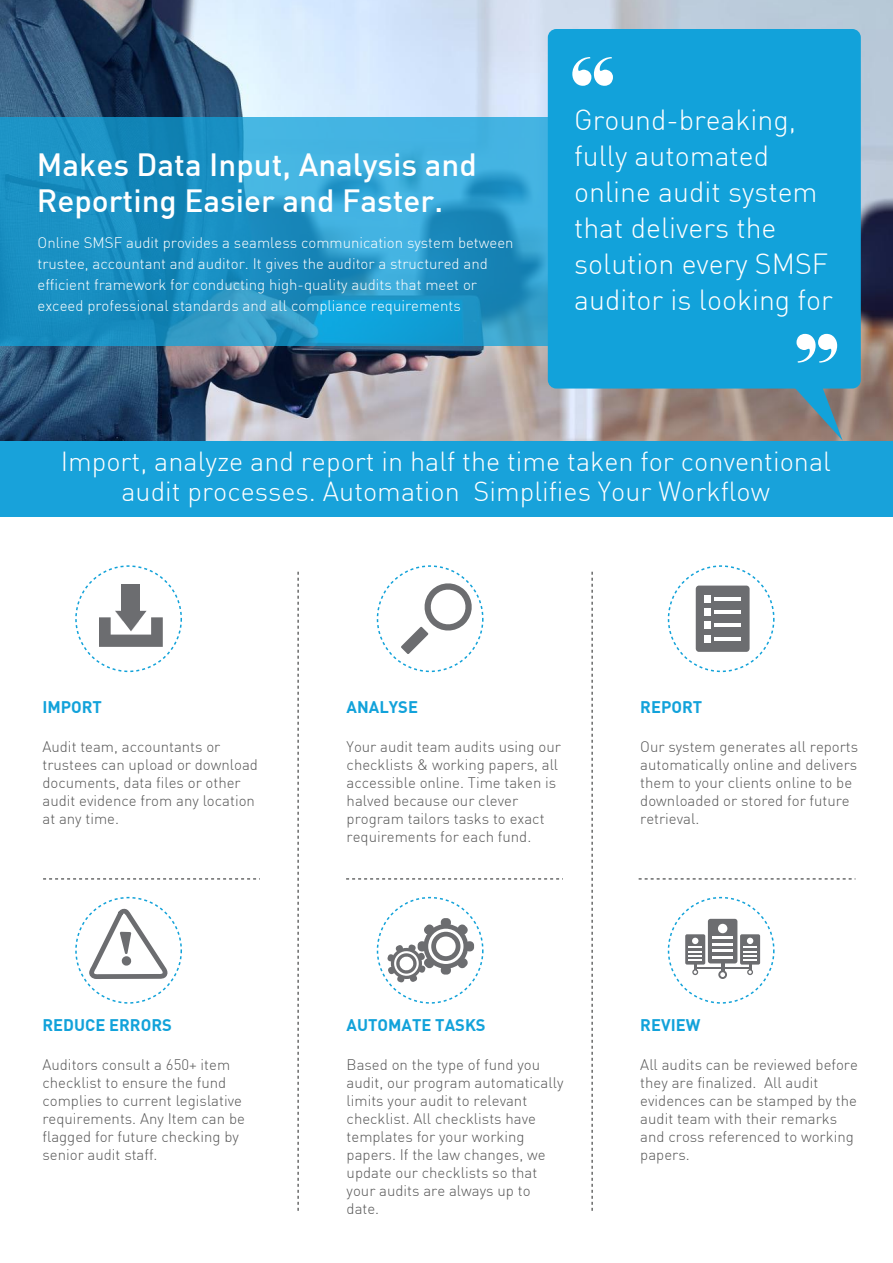
<style>
.page{position:relative;width:893px;height:1263px;background:#fff}
.page>*{position:absolute;margin:0;border:0;box-sizing:border-box;transform-origin:0 0}
.t1{font:94.5px "Elephant";color:#fff}
.t2{font:500 31.5px/36px "DINOT";color:#fff}
.t3{font:300 28.5px/36px "DINOT";color:#fff}
.t4{font:300 27px/30px "DINOT";color:#fff;text-align:center}
.t5{font:700 16.5px "DINOT";color:#12a2da}
.t6{font:300 15px/18px "DINOT";color:#565656}
.t7{font:300 15px/21px "DINOT";color:#fff}
</style>
<div class="page">
<img style="left:0;top:0;width:893px;height:441px">
<svg style="left:0;top:117px;width:548px;height:228px;background:#2598c9"></svg>
<div style="left:548px;top:29px;width:313px;height:359px;background:#12a2da;border-radius:9px"></div>
<svg style="left:786px;top:388px;width:57px;height:53px;background:#71838a"></svg>
<div style="left:75px;top:897px;width:107px;height:107px;border:2px dashed #12a2d9;border-radius:50%"></div>
<div style="left:377px;top:897px;width:107px;height:107px;border:2px dashed #12a2d9;border-radius:50%"></div>
<div style="left:668px;top:897px;width:107px;height:107px;border:2px dashed #12a2d9;border-radius:50%"></div>
<div style="left:75px;top:565px;width:107px;height:107px;border:2px dashed #12a2d9;border-radius:50%"></div>
<div style="left:377px;top:565px;width:107px;height:107px;border:2px dashed #12a2d9;border-radius:50%"></div>
<div style="left:668px;top:565px;width:107px;height:107px;border:2px dashed #12a2d9;border-radius:50%"></div>
<svg style="left:297px;top:572px;width:2px;height:639px"></svg>
<svg style="left:591px;top:572px;width:2px;height:639px"></svg>
<svg style="left:43px;top:878px;width:217px;height:2px"></svg>
<svg style="left:346px;top:878px;width:217px;height:2px"></svg>
<svg style="left:639px;top:878px;width:216px;height:2px"></svg>
<div style="left:0;top:441px;width:893px;height:75px;background:#18a2da"></div>
<div style="left:121px;top:585px;width:19px;height:31px;background:#6c6d70"></div>
<svg style="left:99px;top:611px;width:64px;height:36px"></svg>
<svg style="left:401px;top:581px;width:73px;height:73px"></svg>
<div style="left:441px;top:918px;width:10px;height:9px;background:#6c6d70;border-radius:4px"></div>
<div style="left:465px;top:941px;width:9px;height:10px;background:#6c6d70;border-radius:4px"></div>
<svg style="left:387px;top:924px;width:81px;height:59px"></svg>
<div style="left:696px;top:586px;width:54px;height:66px;background:#6c6d70;border-radius:3px"></div>
<div style="left:704px;top:595px;width:7px;height:7px;background:#fff"></div>
<hr style="left:714px;top:597px;width:27px;height:3px;background:#fff">
<div style="left:704px;top:608px;width:7px;height:7px;background:#fff"></div>
<hr style="left:714px;top:610px;width:27px;height:3px;background:#fff">
<div style="left:704px;top:622px;width:7px;height:7px;background:#fff"></div>
<hr style="left:714px;top:624px;width:27px;height:3px;background:#fff">
<div style="left:704px;top:635px;width:7px;height:7px;background:#fff"></div>
<hr style="left:714px;top:637px;width:27px;height:3px;background:#fff">
<svg style="left:718px;top:970px;width:9px;height:9px"></svg>
<svg style="left:720px;top:963px;width:5px;height:14px"></svg>
<div style="left:708px;top:919px;width:29px;height:44px;background:#6c6d70;border-radius:3px"></div>
<div style="left:718px;top:924px;width:9px;height:9px;background:#fff;border-radius:50%"></div>
<hr style="left:712px;top:937px;width:21px;height:2px;background:#fff">
<hr style="left:712px;top:943px;width:21px;height:2px;background:#fff">
<hr style="left:712px;top:949px;width:21px;height:3px;background:#fff">
<hr style="left:712px;top:956px;width:21px;height:2px;background:#fff">
<div style="left:740px;top:934px;width:20px;height:30px;background:#6c6d70;border-radius:2px"></div>
<svg style="left:743px;top:938px;width:14px;height:37px"></svg>
<div style="left:685px;top:934px;width:20px;height:30px;background:#6c6d70;border-radius:2px"></div>
<svg style="left:688px;top:938px;width:14px;height:37px"></svg>
<hr style="left:695px;top:967px;width:55px;height:1px;background:#6c6d70">
<svg style="left:88px;top:908px;width:80px;height:71px"></svg>
<h2 class="t2" style="left:37px;top:145px;width:441px">Makes Data Input, Analysis and<br>Reporting Easier and Faster.</h2>
<p class="t7" style="left:38px;top:232px;width:477px">Online SMSF audit provides a seamless communication system between trustee, accountant and auditor. It gives the auditor a structured and efficient framework for conducting high-quality audits that meet or exceed professional standards and all compliance requirements</p>
<h1 class="t1" style="left:571px;top:33px;width:45px">“</h1>
<h3 class="t3" style="left:574px;top:101px;width:260px">Ground-breaking, fully automated online audit system that delivers the solution every SMSF auditor is looking for</h3>
<h1 class="t1" style="left:838px;top:387px;width:45px;rotate:-180deg">“</h1>
<h3 class="t4" style="left:61px;top:446px;width:772px">Import, analyze and report in half the time taken for conventional audit processes. Automation Simplifies Your Workflow</h3>
<p class="t5" style="left:42px;top:696px;width:61px">IMPORT</p>
<p class="t6" style="left:42px;top:738px;width:217px">Audit team, accountants or trustees can upload or download documents, data files or other audit evidence from any location at any time.</p>
<p class="t5" style="left:42px;top:1014px;width:131px">REDUCE ERRORS</p>
<p class="t6" style="left:42px;top:1056px;width:204px">Auditors consult a 650+ item checklist to ensure the fund complies to current legislative requirements. Any Item can be flagged for future checking by senior audit staff.</p>
<p class="t5" style="left:347px;top:696px;width:73px">ANALYSE</p>
<p class="t6" style="left:347px;top:738px;width:216px">Your audit team audits using our checklists &amp; working papers, all accessible online. Time taken is halved because our clever program tailors tasks to exact requirements for each fund.</p>
<p class="t5" style="left:347px;top:1014px;width:141px">AUTOMATE TASKS</p>
<p class="t6" style="left:347px;top:1056px;width:218px">Based on the type of fund you audit, our program automatically limits your audit to relevant checklist. All checklists have templates for your working papers. If the law changes, we update our checklists so that your audits are always up to date.</p>
<p class="t5" style="left:640px;top:696px;width:63px">REPORT</p>
<p class="t6" style="left:640px;top:738px;width:219px">Our system generates all reports automatically online and delivers them to your clients online to be downloaded or stored for future retrieval.</p>
<p class="t5" style="left:640px;top:1014px;width:62px">REVIEW</p>
<p class="t6" style="left:640px;top:1056px;width:219px">All audits can be reviewed before they are finalized. All audit evidences can be stamped by the audit team with their remarks and cross referenced to working papers.</p>
</div>
